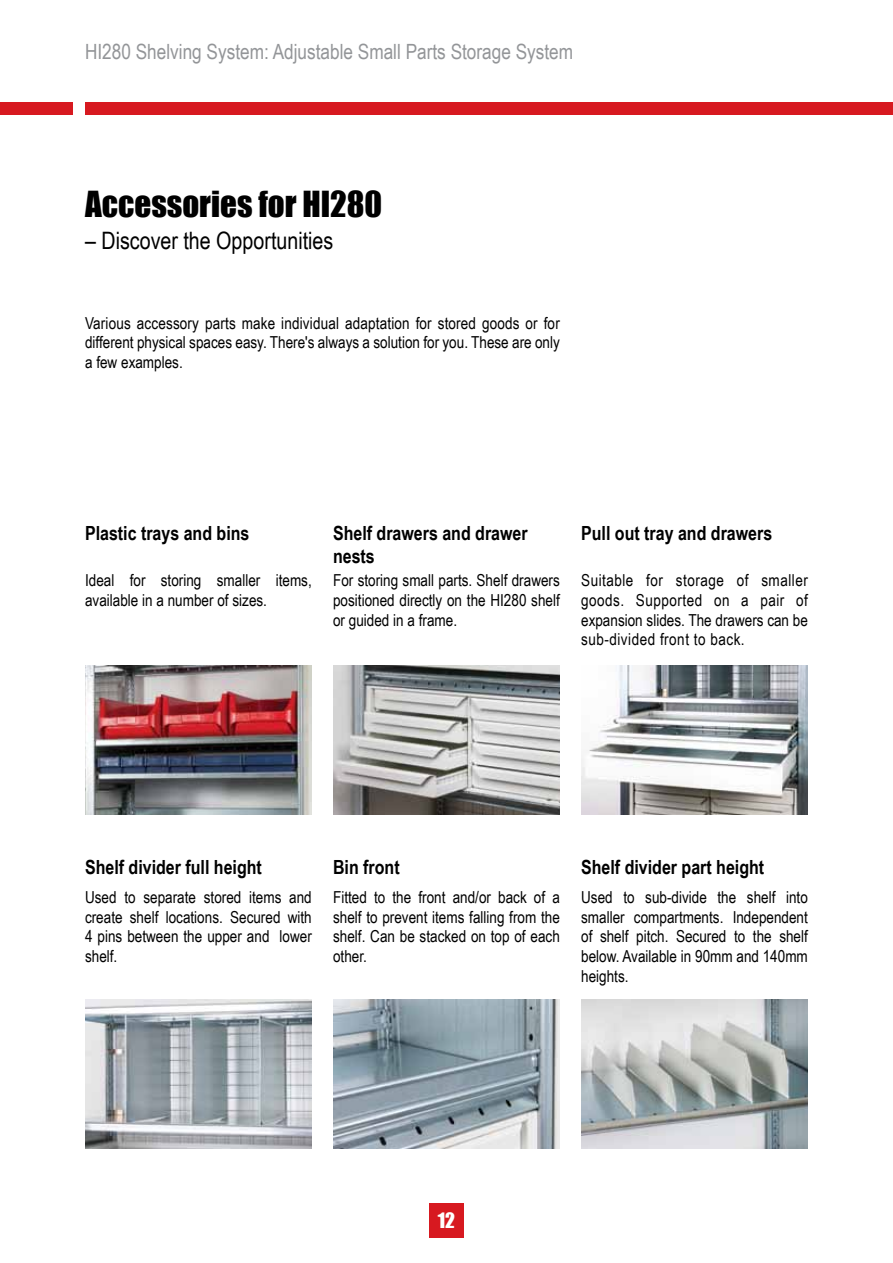
<style>
.page{position:relative;width:893px;height:1263px;background:#fff}
.page>*{position:absolute;margin:0;border:0;box-sizing:border-box;transform-origin:0 0}
.t1{font:33px "Impact";color:#000}
.t2{font:24px "Arial Narrow";color:#000}
.t3{font:21px "Arial Narrow";color:#939598}
.t4{font:700 19.5px/23.4px "Arial Narrow";color:#000}
.t5{font:19.5px "Impact";color:#fff}
.t6{font:16.5px/19.8px "Arial Narrow";color:#000;text-align:justify}
</style>
<div class="page">
<div style="left:85px;top:102px;width:808px;height:13px;background:#d71920"></div>
<div style="left:0;top:102px;width:72px;height:13px;background:#d71920"></div>
<div style="left:429px;top:1203px;width:34px;height:34px;background:#d71920"></div>
<img style="left:85px;top:665px;width:227px;height:149px">
<img style="left:581px;top:999px;width:227px;height:149px">
<img style="left:85px;top:999px;width:227px;height:149px">
<img style="left:333px;top:999px;width:227px;height:149px">
<img style="left:581px;top:665px;width:227px;height:149px">
<img style="left:333px;top:665px;width:227px;height:149px">
<p class="t3" style="left:85px;top:36px;width:490px">HI280 Shelving System: Adjustable Small Parts Storage System</p>
<h1 class="t1" style="left:85px;top:179px;width:299px">Accessories for HI280</h1>
<h2 class="t2" style="left:85px;top:223px;width:250px">– Discover the Opportunities</h2>
<p class="t6" style="left:85px;top:312px;width:476px">Various accessory parts make individual adaptation for stored goods or for different physical spaces easy. There's always a solution for you. These are only a few examples.</p>
<p class="t4" style="left:85px;top:520px;width:166px">Plastic trays and bins</p>
<p class="t6" style="left:85px;top:570px;width:228px">Ideal for storing smaller items, available in a number of sizes.</p>
<p class="t4" style="left:333px;top:520px;width:196px">Shelf drawers and drawer nests</p>
<p class="t6" style="left:333px;top:570px;width:228px">For storing small parts. Shelf drawers positioned directly on the HI280 shelf or guided in a frame.</p>
<p class="t4" style="left:581px;top:520px;width:193px">Pull out tray and drawers</p>
<p class="t6" style="left:581px;top:570px;width:228px">Suitable for storage of smaller goods. Supported on a pair of expansion slides. The drawers can be sub-divided front to back.</p>
<p class="t4" style="left:85px;top:854px;width:178px">Shelf divider full height</p>
<p class="t6" style="left:85px;top:886px;width:228px">Used to separate stored items and create shelf locations. Secured with 4 pins between the upper and lower shelf.</p>
<p class="t4" style="left:333px;top:854px;width:68px">Bin front</p>
<p class="t6" style="left:333px;top:886px;width:228px">Fitted to the front and/or back of a shelf to prevent items falling from the shelf. Can be stacked on top of each other.</p>
<p class="t4" style="left:581px;top:854px;width:185px">Shelf divider part height</p>
<p class="t6" style="left:581px;top:886px;width:228px">Used to sub-divide the shelf into smaller compartments. Independent of shelf pitch. Secured to the shelf below. Available in 90mm and 140mm heights.</p>
<p class="t5" style="left:438px;top:1205px;width:19px">12</p>
</div>
